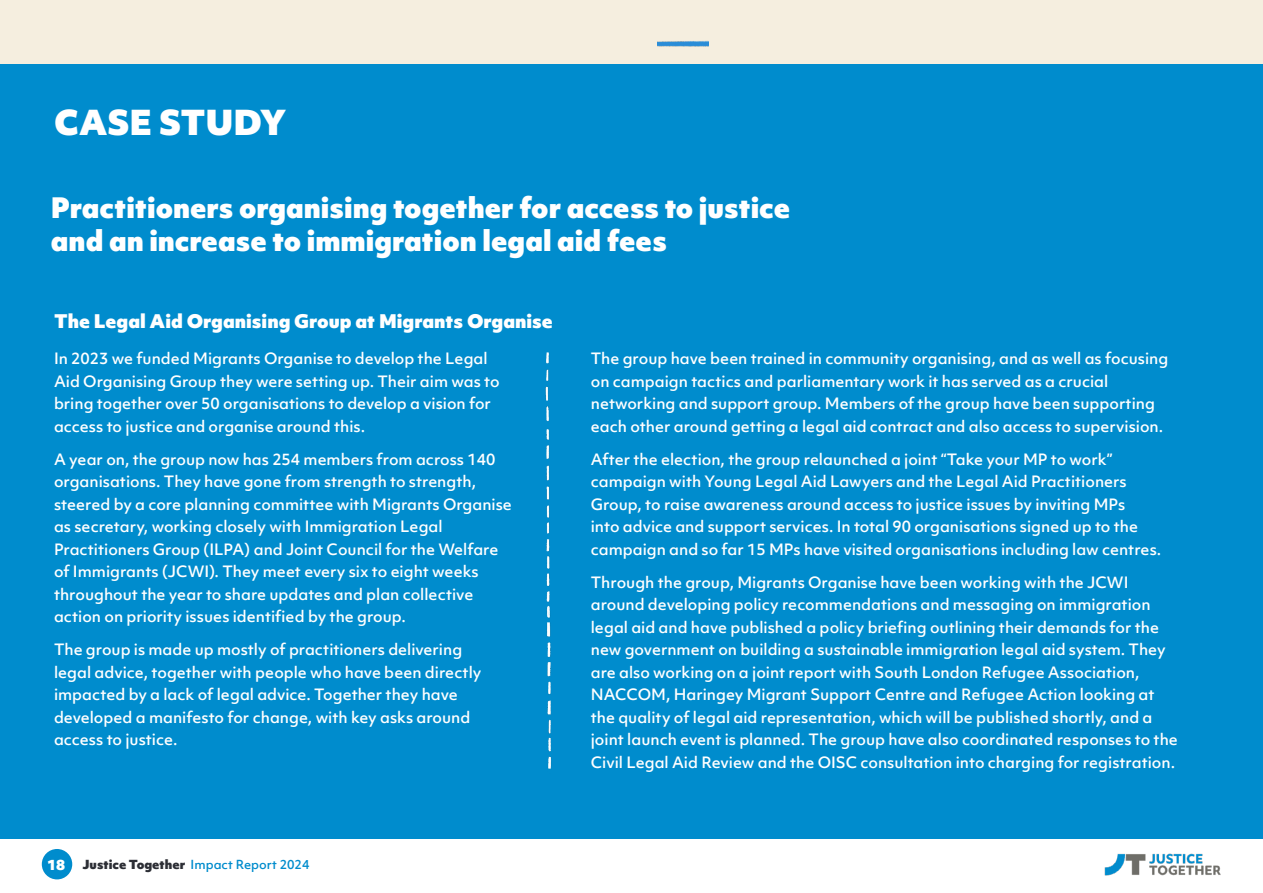
<style>
.page{position:relative;width:1263px;height:893px;background:#fff}
.page>*{position:absolute;margin:0;border:0;box-sizing:border-box;transform-origin:0 0}
.t1{font:900 33px "Objektiv Mk 1";color:#fff}
.t2{font:900 27px/32.4px "Objektiv Mk 1";color:#fff}
.t3{font:900 18px "Objektiv Mk 1";color:#fff}
.t4{font:500 15px/22.5px "Objektiv Mk 1";color:#fff}
.t5{font:900 13.5px "Objektiv Mk 1";color:#fff}
.t6{font:500 12px "Objektiv Mk 1";color:#008ccd}
.s1{font-weight:900;color:#2c2e35}
</style>
<div class="page">
<div style="left:42px;top:849px;width:30px;height:30px;background:#008ccd;border-radius:50%"></div>
<img style="left:1104px;top:853px;width:117px;height:22px">
<div style="left:0;top:63px;width:1263px;height:776px;background:#008ccd"></div>
<div style="left:0;top:0;width:1263px;height:63px;background:#f5eedf"></div>
<img style="left:657px;top:41px;width:51px;height:6px">
<img style="left:545px;top:352px;width:7px;height:417px">
<h1 class="t1" style="left:54px;top:99px;width:234px">CASE STUDY</h1>
<h2 class="t2" style="left:51px;top:191px;width:741px">Practitioners organising together for access to justice and an increase to immigration legal aid fees</h2>
<p class="t3" style="left:54px;top:308px;width:500px">The Legal Aid Organising Group at Migrants Organise</p>
<p class="t4" style="left:54px;top:347px;width:447px">In 2023 we funded Migrants Organise to develop the Legal Aid Organising Group they were setting up. Their aim was to bring together over 50 organisations to develop a vision for access to justice and organise around this.</p>
<p class="t4" style="left:54px;top:447px;width:459px">A year on, the group now has 254 members from across 140 organisations. They have gone from strength to strength, steered by a core planning committee with Migrants Organise as secretary, working closely with Immigration Legal Practitioners Group (ILPA) and Joint Council for the Welfare of Immigrants (JCWI). They meet every six to eight weeks throughout the year to share updates and plan collective action on priority issues identified by the group.</p>
<p class="t4" style="left:54px;top:638px;width:429px">The group is made up mostly of practitioners delivering legal advice, together with people who have been directly impacted by a lack of legal advice. Together they have developed a manifesto for change, with key asks around access to justice.</p>
<p class="t5" style="left:47px;top:855px;width:20px">18</p>
<p class="t6" style="left:82px;top:856px;width:228px"><span class="s1">Justice Together</span> Impact Report 2024</p>
<p class="t4" style="left:591px;top:347px;width:579px">The group have been trained in community organising, and as well as focusing on campaign tactics and parliamentary work it has served as a crucial networking and support group. Members of the group have been supporting each other around getting a legal aid contract and also access to supervision.</p>
<p class="t4" style="left:591px;top:447px;width:572px">After the election, the group relaunched a joint “Take your MP to work” campaign with Young Legal Aid Lawyers and the Legal Aid Practitioners Group, to raise awareness around access to justice issues by inviting MPs<br>into advice and support services. In total 90 organisations signed up to the campaign and so far 15 MPs have visited organisations including law centres.</p>
<p class="t4" style="left:591px;top:570px;width:589px">Through the group, Migrants Organise have been working with the JCWI around developing policy recommendations and messaging on immigration legal aid and have published a policy briefing outlining their demands for the new government on building a sustainable immigration legal aid system. They are also working on a joint report with South London Refugee Association, NACCOM, Haringey Migrant Support Centre and Refugee Action looking at the quality of legal aid representation, which will be published shortly, and a joint launch event is planned. The group have also coordinated responses to the Civil Legal Aid Review and the OISC consultation into charging for registration.</p>
</div>
